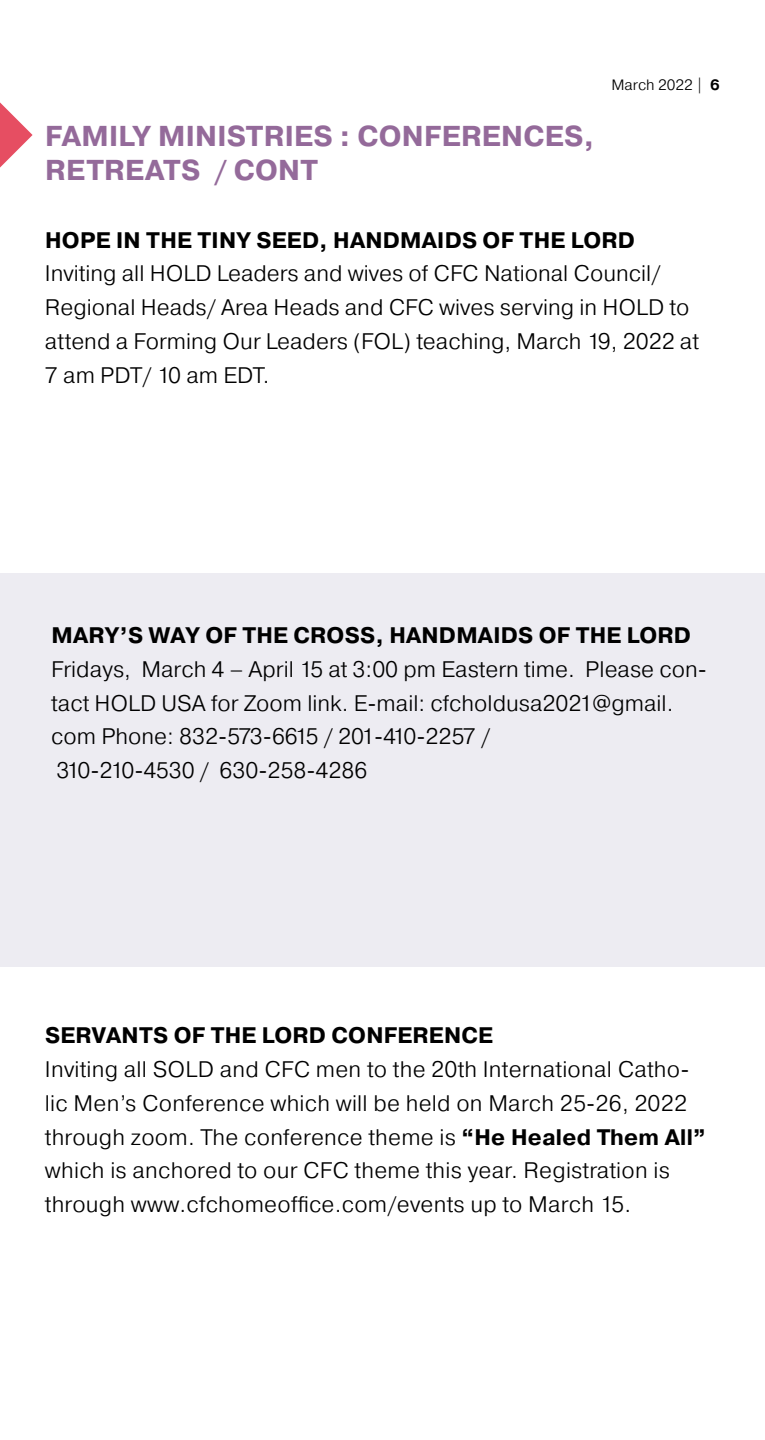
<style>
.page{position:relative;width:765px;height:1440px;background:#fff}
.page>*{position:absolute;margin:0;border:0;box-sizing:border-box;transform-origin:0 0}
.t1{font:700 28.75px/33.8px "Pragmatica";letter-spacing:.01em;color:#946a9a}
.t2{font:300 22.5px/33.8px "Pragmatica";color:#000}
.t3{font:700 22.5px "Pragmatica";letter-spacing:.01em;color:#000}
.t4{font:300 15px "Pragmatica";color:#000}
.s1{font-weight:700}
</style>
<div class="page">
<div style="left:0;top:573px;width:765px;height:394px;background:#edecf2"></div>
<svg style="left:0;top:102px;width:33px;height:66px"></svg>
<p class="t1" style="left:45px;top:120px;width:551px">FAMILY MINISTRIES : CONFERENCES,<br>RETREATS / CONT</p>
<p class="t4" style="left:611px;top:75px;width:110px">March 2022 | <span class="s1">6</span></p>
<p class="t3" style="left:45px;top:225px;width:591px">HOPE IN THE TINY SEED, HANDMAIDS OF THE LORD</p>
<p class="t2" style="left:45px;top:256px;width:656px">Inviting all HOLD Leaders and wives of CFC National Council/ Regional Heads/ Area Heads and CFC wives serving in HOLD to attend a Forming Our Leaders (FOL) teaching, March 19, 2022 at 7 am PDT/ 10 am EDT.</p>
<p class="t3" style="left:51px;top:621px;width:641px">MARY’S WAY OF THE CROSS, HANDMAIDS OF THE LORD</p>
<p class="t2" style="left:51px;top:652px;width:657px">Fridays, March 4 – April 15 at 3:00 pm Eastern time. Please con&shy;tact HOLD USA for Zoom link. E-mail: cfcholdusa2021@gmail. com Phone: 832-573-6615 / 201-410-2257 /<br>310-210-4530 / 630-258-4286</p>
<p class="t3" style="left:45px;top:1021px;width:449px">SERVANTS OF THE LORD CONFERENCE</p>
<p class="t2" style="left:45px;top:1052px;width:662px">Inviting all SOLD and CFC men to the 20th International Catho&shy;lic Men’s Conference which will be held on March 25-26, 2022 through zoom. The conference theme is <span class="s1">“He Healed Them All” </span>which is anchored to our CFC theme this year. Registration is through www.cfchomeoffice.com/events up to March 15.</p>
</div>
